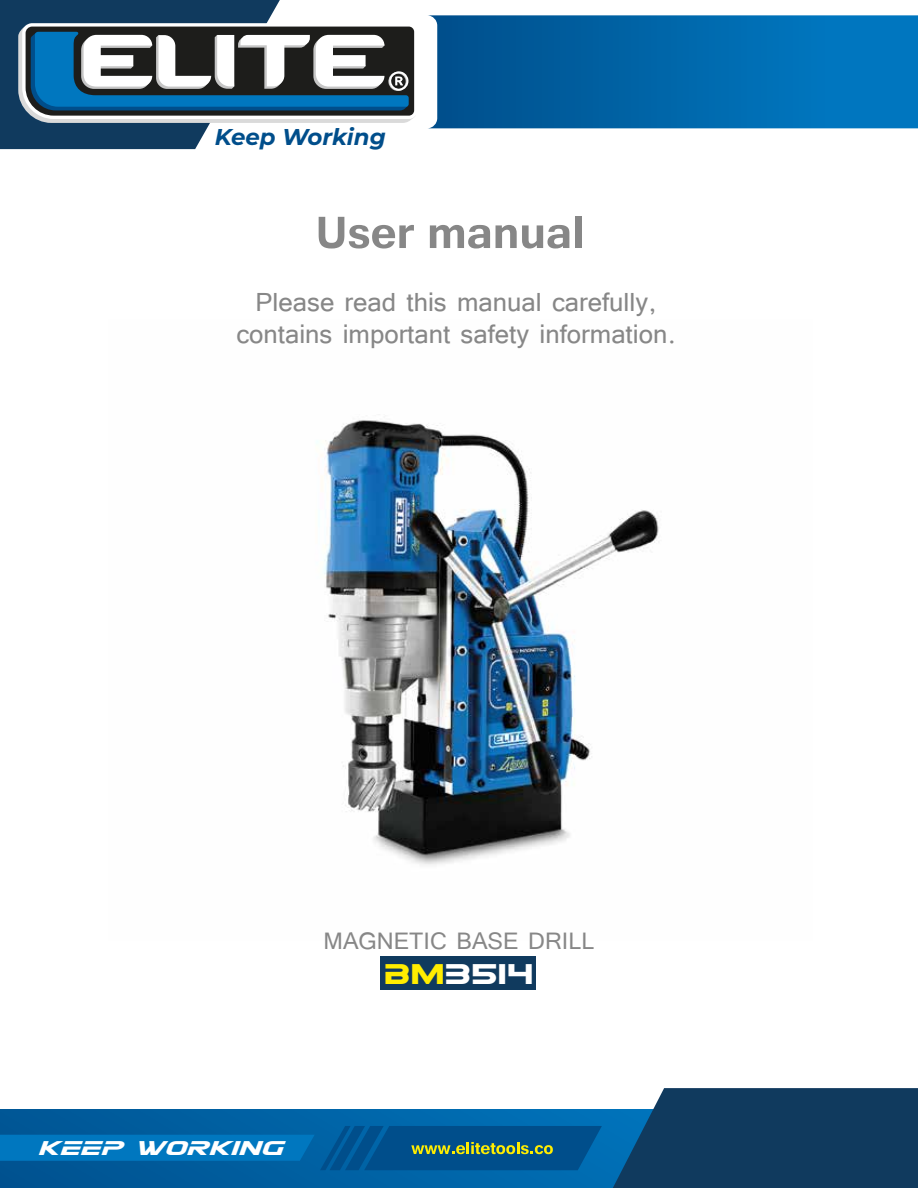
<style>
.page{position:relative;width:918px;height:1188px;background:#fff}
.page>*{position:absolute;margin:0;border:0;box-sizing:border-box;transform-origin:0 0}
.t1{font:700 55.95px "Tunga";color:#878787}
.t2{font:33px/32px "Tunga";color:#878787;text-align:center}
.t3{font:30px "Tunga";color:#878787}
.t4{font:29.1px "Eurofighter Title";letter-spacing:-.3em;color:#fff;scale:1.1 1}
.t5{font:italic 700 22.95px "Montserrat";color:#004e8b}
.t6{font:italic 20.25px "Eurofighter Expanded";color:#fff;scale:1.1 1}
.s1{color:#ffed00}
</style>
<div class="page">
<img style="left:317px;top:420px;width:342px;height:445px">
<svg style="left:428px;top:15px;width:490px;height:113px;background:#0569ab"></svg>
<svg style="left:0;top:1088px;width:918px;height:100px"></svg>
<svg style="left:0;top:0;width:415px;height:149px"></svg>
<div style="left:380px;top:956px;width:156px;height:34px;background:#103a5e"></div>
<p class="t5" style="left:215px;top:120px;width:172px">Keep Working</p>
<h1 class="t1" style="left:316px;top:196px;width:270px">User manual</h1>
<p class="t2" style="left:236px;top:283px;width:441px">Please read this manual carefully, contains important safety information.</p>
<p class="t3" style="left:324px;top:921px;width:273px">MAGNETIC BASE DRILL</p>
<p class="t4" style="left:379px;top:959px;width:146px"><span class="s1">BM</span>3514</p>
<p class="t6" style="left:38px;top:1138px;width:224px">KEEP WORKiNG</p>
</div>
